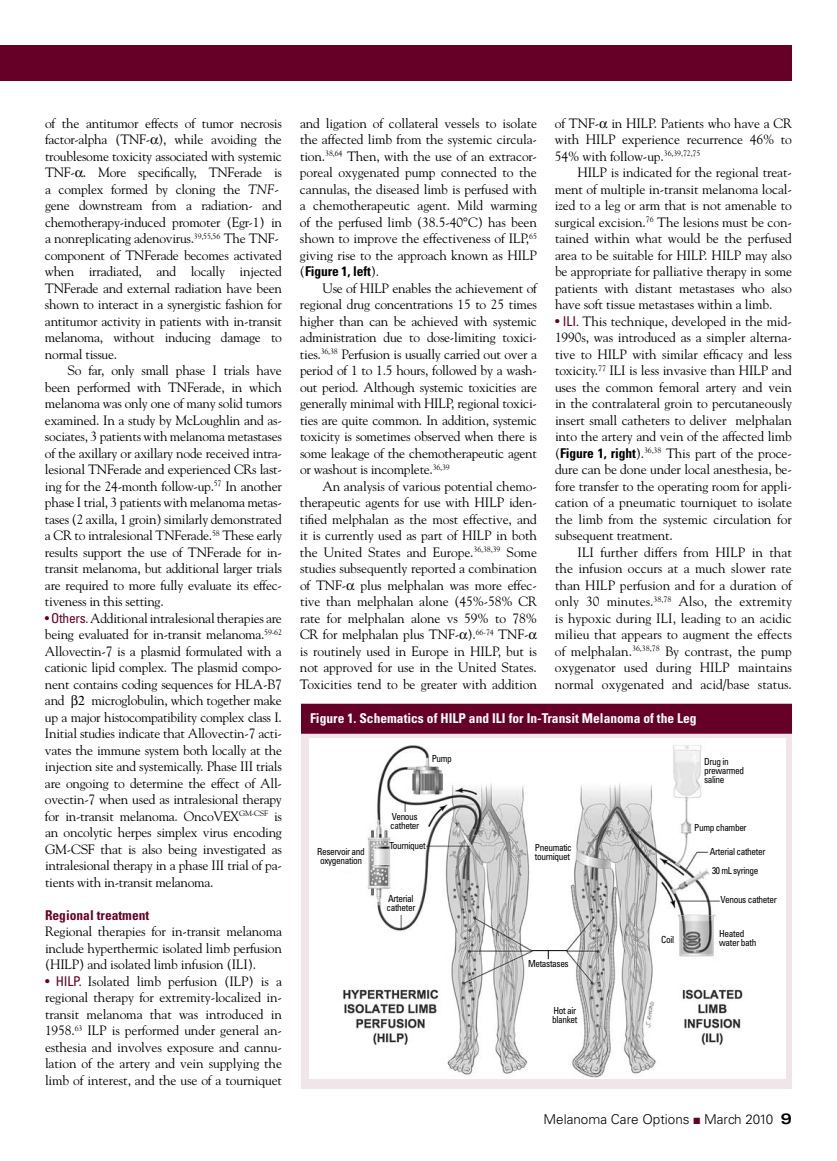
<style>
.page{position:relative;width:837px;height:1161px;background:#fff}
.page>*{position:absolute;margin:0;border:0;box-sizing:border-box;transform-origin:0 0}
.t1{font:13.5px/16.5px "Goudy";letter-spacing:-.01em;color:#000;text-align:justify}
.t2{font:700 condensed 13.5px "Univers";color:#fff}
.t3{font:300 13.5px "Univers LT Std";color:#000}
.t4{font:700 condensed 13.5px "Univers LT Std";color:#660027}
.t5{font:700 condensed 13.5px "Univers LT Std";letter-spacing:-.01em;color:#000}
.t6{font:condensed 9.75px/9px "Univers";letter-spacing:-.04em;color:#000;scale:.96 1}
.s1{font-style:italic}
.s2{font-family:"Univers";font-stretch:condensed;color:#660027}
.s3{font-family:"Univers LT Std";font-weight:700;font-stretch:condensed}
.s4{font-family:"Goudy";font-weight:400;font-stretch:normal}
.s5{color:#660027}
.s6{font-family:"Univers";font-weight:700;font-stretch:expanded;font-size:15px}
</style>
<div class="page">
<div style="left:0;top:45px;width:792px;height:36px;background:#660027"></div>
<div style="left:301px;top:712px;width:491px;height:377px;background:#f0e6e9"></div>
<div style="left:301px;top:704px;width:491px;height:30px;background:#660027"></div>
<img style="left:309px;top:738px;width:476px;height:341px">
<div style="left:392px;top:841px;width:34px;height:8px;background:#fff"></div>
<div style="left:389px;top:899px;width:25px;height:15px;background:#fff"></div>
<div style="left:326px;top:854px;width:40px;height:15px;background:#fff"></div>
<div style="left:431px;top:750px;width:40px;height:15px;background:#fff"></div>
<div style="left:390px;top:812px;width:36px;height:23px;background:#fff"></div>
<div style="left:533px;top:847px;width:40px;height:15px;background:#fff"></div>
<div style="left:702px;top:763px;width:35px;height:27px;background:#fff"></div>
<div style="left:692px;top:824px;width:42px;height:12px;background:#fff"></div>
<div style="left:709px;top:845px;width:44px;height:16px;background:#fff"></div>
<div style="left:710px;top:864px;width:41px;height:16px;background:#fff"></div>
<div style="left:721px;top:893px;width:48px;height:16px;background:#fff"></div>
<div style="left:715px;top:929px;width:33px;height:20px;background:#fff"></div>
<div style="left:655px;top:935px;width:23px;height:16px;background:#fff"></div>
<div style="left:540px;top:1007px;width:41px;height:16px;background:#fff"></div>
<svg style="left:534px;top:945px;width:31px;height:10px"></svg>
<hr style="left:532px;top:950px;width:35px;height:1px;background:#000">
<p class="t1" style="left:45px;top:115px;width:239px">of the antitumor effects of tumor necrosis factor-alpha (TNF- ), while avoiding the troublesome toxicity associated with systemic TNF- . More specifically, TNFerade is a complex formed by cloning the <span class="s1">TNF-α </span>gene downstream from a radiation- and chemotherapy-induced promoter (Egr-1) in a nonreplicating adenovirus.<sup>39,55,56</sup> The TNF-α component of TNFerade becomes activated when irradiated, and locally injected TNFerade and external radiation have been shown to interact in a synergistic fashion for antitumor activity in patients with in-transit melanoma, without inducing damage to normal tissue.</p>
<p class="t1" style="left:45px;top:362px;width:239px;text-indent:23px">So far, only small phase I trials have been performed with TNFerade, in which melanoma was only one of many solid tumors examined. In a study by McLoughlin and as&shy;sociates, 3 patients with melanoma metastases of the axillary or axillary node received intra&shy;lesional TNFerade and experienced CRs last&shy;ing for the 24-month follow-up.<sup>57</sup> In another phase I trial, 3 patients with melanoma metas&shy;tases (2 axilla, 1 groin) similarly demonstrated a CR to intralesional TNFerade.<sup>58</sup> These early results support the use of TNFerade for in&shy;transit melanoma, but additional larger trials are required to more fully evaluate its effec&shy;tiveness in this setting.</p>
<p class="t1" style="left:45px;top:610px;width:239px"><span class="s2">•Others.</span>Additional intralesional therapies are being evaluated for in-transit melanoma.<sup>59-62<br></sup>Allovectin-7 is a plasmid formulated with a cationic lipid complex. The plasmid compo&shy;nent contains coding sequences for HLA-B7 and</p>
<p class="t1" style="left:45px;top:692px;width:239px;text-indent:46px">microglobulin, which together make up a major histocompatibility complex class I.<br>Initial studies indicate that Allovectin-7 acti&shy;vates the immune system both locally at the injection site and systemically. Phase III trials are ongoing to determine the effect of All&shy;ovectin-7 when used as intralesional therapy for in-transit melanoma. OncoVEX<sup>GM-CSF</sup> is an oncolytic herpes simplex virus encoding GM-CSF that is also being investigated as intralesional therapy in a phase III trial of pa&shy;tients with in-transit melanoma.</p>
<p class="t4" style="left:45px;top:907px;width:106px">Regional treatment</p>
<p class="t1" style="left:45px;top:923px;width:239px">Regional therapies for in-transit melanoma include hyperthermic isolated limb perfusion (HILP) and isolated limb infusion (ILI).</p>
<p class="t1" style="left:45px;top:973px;width:239px"><span class="s2">• HILP.</span> Isolated limb perfusion (ILP) is a regional therapy for extremity-localized in&shy;transit melanoma that was introduced in 1958.<sup>63</sup> ILP is performed under general an&shy;esthesia and involves exposure and cannu&shy;lation of the artery and vein supplying the limb of interest, and the use of a tourniquet</p>
<p class="t1" style="left:555px;top:115px;width:239px">of TNF- in HILP. Patients who have a CR with HILP experience recurrence 46% to 54% with follow-up.<sup>36,39,72,75</sup></p>
<p class="t1" style="left:555px;top:164px;width:239px;text-indent:23px">HILP is indicated for the regional treat&shy;ment of multiple in-transit melanoma local&shy;ized to a leg or arm that is not amenable to surgical excision.<sup>76</sup> The lesions must be con&shy;tained within what would be the perfused area to be suitable for HILP. HILP may also be appropriate for palliative therapy in some patients with distant metastases who also have soft tissue metastases within a limb.</p>
<p class="t1" style="left:555px;top:313px;width:239px"><span class="s2">• ILI.</span> This technique, developed in the mid-1990s, was introduced as a simpler alterna&shy;tive to HILP with similar efficacy and less toxicity.<sup>77</sup> ILI is less invasive than HILP and uses the common femoral artery and vein in the contralateral groin to percutaneously insert small catheters to deliver melphalan into the artery and vein of the affected limb (<span class="s3">Figure 1, right</span>).<sup>36,38</sup> This part of the proce&shy;dure can be done under local anesthesia, be&shy;fore transfer to the operating room for appli&shy;cation of a pneumatic tourniquet to isolate the limb from the systemic circulation for subsequent treatment.</p>
<p class="t1" style="left:555px;top:544px;width:239px;text-indent:23px">ILI further differs from HILP in that the infusion occurs at a much slower rate than HILP perfusion and for a duration of only 30 minutes.<sup>38,78</sup> Also, the extremity is hypoxic during ILI, leading to an acidic milieu that appears to augment the effects of melphalan.<sup>36,38,78</sup> By contrast, the pump oxygenator used during HILP maintains normal oxygenated and acid/base status.</p>
<p class="t2" style="left:310px;top:710px;width:388px">Figure 1. Schematics of HILP and ILI for In-Transit Melanoma of the Leg</p>
<p class="t1" style="left:300px;top:115px;width:239px">and ligation of collateral vessels to isolate the affected limb from the systemic circula&shy;tion.<sup>38,64</sup> Then, with the use of an extracor&shy;poreal oxygenated pump connected to the cannulas, the diseased limb is perfused with a chemotherapeutic agent. Mild warming of the perfused limb (38.5-40°C) has been shown to improve the effectiveness of ILP,<sup>65 </sup>giving rise to the approach known as HILP</p>
<p class="t5" style="left:300px;top:263px;width:81px"><span class="s4">(</span>Figure 1, left<span class="s4">).</span></p>
<p class="t1" style="left:300px;top:280px;width:239px;text-indent:23px">Use of HILP enables the achievement of regional drug concentrations 15 to 25 times higher than can be achieved with systemic administration due to dose-limiting toxici&shy;ties.<sup>36,38</sup> Perfusion is usually carried out over a period of 1 to 1.5 hours, followed by a wash&shy;out period. Although systemic toxicities are generally minimal with HILP, regional toxici&shy;ties are quite common. In addition, systemic toxicity is sometimes observed when there is some leakage of the chemotherapeutic agent or washout is incomplete.<sup>36,39</sup></p>
<p class="t1" style="left:300px;top:478px;width:239px;text-align:left;text-indent:23px">An analysis of various potential chemo&shy;therapeutic agents for use with HILP iden&shy;tified melphalan as the most effective, and it is currently used as part of HILP in both the United States and Europe.<sup>36,38,39</sup> Some studies subsequently reported a combination of TNF- plus melphalan was more effec&shy;tive than melphalan alone (45%-58% CR rate for melphalan alone vs 59% to 78% CR for melphalan plus TNF- ).<sup>66-74</sup> TNF&shy;is routinely used in Europe in HILP, but is not approved for use in the United States.<br>Toxicities tend to be greater with addition</p>
<p class="t6" style="left:317px;top:847px;width:51px">Reservoir and oxygenation</p>
<p class="t6" style="left:432px;top:754px;width:23px">Pump</p>
<p class="t6" style="left:390px;top:812px;width:32px">Venous catheter</p>
<p class="t6" style="left:390px;top:841px;width:39px">Tourniquet</p>
<p class="t6" style="left:386px;top:894px;width:32px">Arterial catheter</p>
<p class="t6" style="left:535px;top:842px;width:40px">Pneumatic tourniquet</p>
<p class="t6" style="left:528px;top:959px;width:44px">Metastases</p>
<p class="t6" style="left:552px;top:1006px;width:28px">Hot air blanket</p>
<p class="t6" style="left:704px;top:757px;width:43px">Drug in prewarmed saline</p>
<p class="t6" style="left:694px;top:823px;width:56px">Pump chamber</p>
<p class="t6" style="left:710px;top:842px;width:60px;line-height:18.5px">Arterial catheter<br>30 mL syringe</p>
<p class="t6" style="left:721px;top:895px;width:60px">Venous catheter</p>
<p class="t6" style="left:719px;top:929px;width:28px">Heated</p>
<p class="t6" style="left:661px;top:935px;width:15px">Coil</p>
<p class="t6" style="left:719px;top:938px;width:40px">water bath</p>
<p class="t3" style="left:543px;top:1111px;width:250px">Melanoma Care Options <span class="s5">■</span> March 2010 <span class="s6">9</span></p>
</div>
